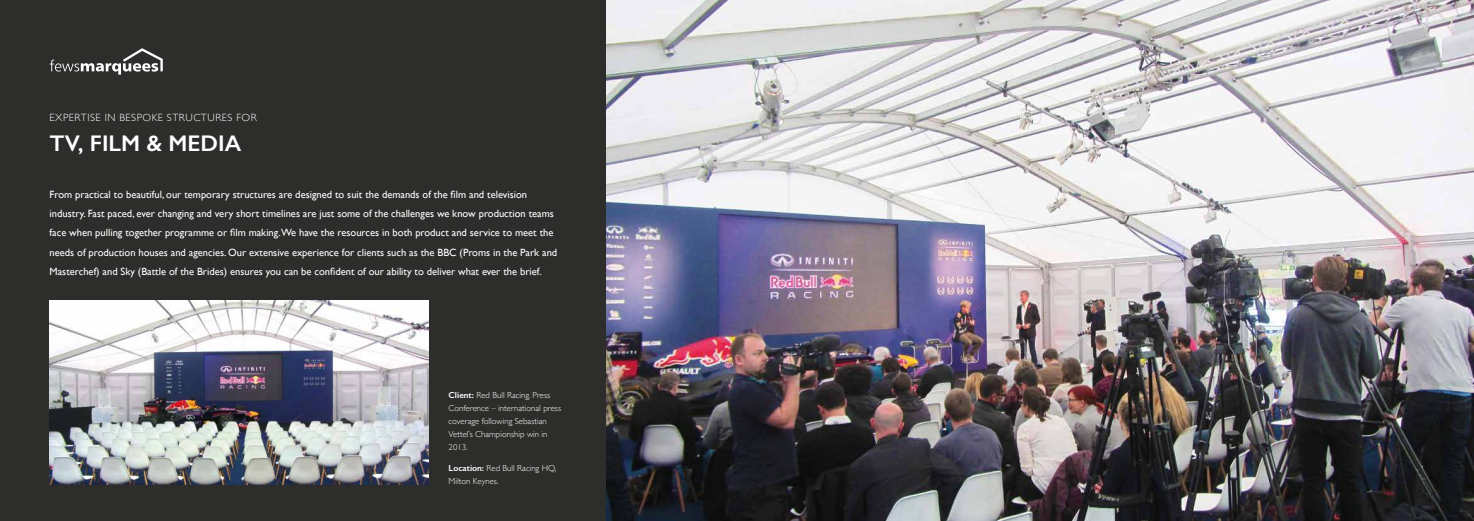
<style>
.page{position:relative;width:1474px;height:521px;background:#fff}
.page>*{position:absolute;margin:0;border:0;box-sizing:border-box;transform-origin:0 0}
.t1{font:600 22.75px "Gill Sans";color:#fff}
.t2{font:10.5px/19.2px "Gill Sans";color:#fff}
.t3{font:300 10.5px "Gill Sans";letter-spacing:.05em;color:#fff}
.t4{font:300 8.75px/13.1px "Gill Sans";color:#fff}
.s1{font-weight:600}
</style>
<div class="page">
<div style="left:0;top:0;width:1473px;height:521px;background:#2d2e2b"></div>
<img style="left:50px;top:300px;width:379px;height:184px">
<svg style="left:50px;top:48px;width:113px;height:27px"></svg>
<img style="left:606px;top:0;width:867px;height:521px">
<p class="t3" style="left:50px;top:110px;width:209px">EXPERTISE IN BESPOKE STRUCTURES FOR</p>
<h1 class="t1" style="left:50px;top:130px;width:193px">TV, FILM &amp; MEDIA</h1>
<p class="t2" style="left:50px;top:185px;width:509px">From practical to beautiful, our temporary structures are designed to suit the demands of the film and television industry. Fast paced, ever changing and very short timelines are just some of the challenges we know production teams face when pulling together programme or film making.We have the resources in both product and service to meet the needs of production houses and agencies. Our extensive experience for clients such as the BBC (Proms in the Park and Masterchef) and Sky (Battle of the Brides) ensures you can be confident of our ability to deliver what ever the brief.</p>
<p class="t4" style="left:448px;top:388px;width:114px"><span class="s1">Client:</span> Red Bull Racing. Press<br>Conference – international press coverage following Sebastian<br>Vettel’s Championship win in<br>2013.</p>
<p class="t4" style="left:448px;top:461px;width:109px"><span class="s1">Location:</span> Red Bull Racing HQ,<br>Milton Keynes.</p>
</div>
